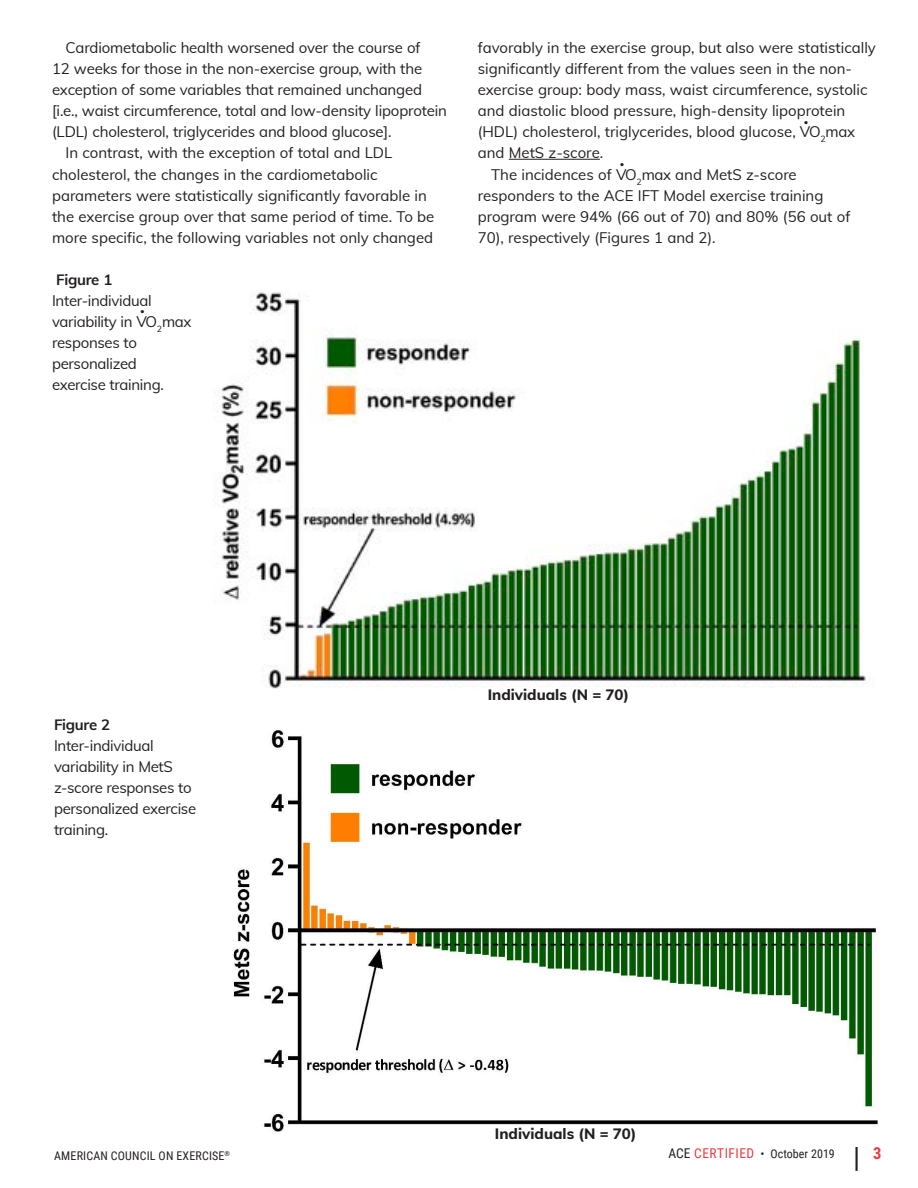
<style>
.page{position:relative;width:918px;height:1188px;background:#fff}
.page>*{position:absolute;margin:0;border:0;box-sizing:border-box;transform-origin:0 0}
.t1{font:27px "Muli";color:#231f20}
.t2{font:700 16.5px "Roboto Condensed";color:#ee3a41}
.t3{font:15px/21.1px "Muli";color:#231f20}
.t4{font:15px/21px "Muli";letter-spacing:-.02em;color:#231f20}
.fig_callouts{font:800 15px "Muli";color:#231f20}
.t5{font:700 15px "Muli";letter-spacing:-.02em;color:#231f20}
.t6{font:12px "Roboto Condensed";letter-spacing:.015em;color:#231f20}
.t7{font:8.7px "Muli";color:#231f20}
.s1{font-size:13.5px}
.s2{font-size:13.5px;color:#ee3a41}
</style>
<div class="page">
<hr style="left:509px;top:159px;width:91px;height:1px;background:#231f20">
<img style="left:233px;top:730px;width:646px;height:402px">
<img style="left:215px;top:292px;width:651px;height:397px">
<p class="t3" style="left:52px;top:36px;width:397px;text-indent:14px">Cardiometabolic health worsened over the course of<br>12 weeks for those in the non-exercise group, with the exception of some variables that remained unchanged [i.e., waist circumference, total and low-density lipoprotein (LDL) cholesterol, triglycerides and blood glucose].</p>
<p class="t3" style="left:52px;top:142px;width:384px;text-indent:14px">In contrast, with the exception of total and LDL cholesterol, the changes in the cardiometabolic parameters were statistically significantly favorable in the exercise group over that same period of time. To be more specific, the following variables not only changed</p>
<p class="t5" style="left:56px;top:268px;width:58px">Figure 1</p>
<p class="t4" style="left:52px;top:289px;width:141px">Inter-individual variability in VO<sub>2</sub>max</p>
<p class="t7" style="left:140px;top:305px;width:6px">•</p>
<p class="t4" style="left:52px;top:331px;width:113px">responses to personalized exercise training.</p>
<p class="t3" style="left:478px;top:36px;width:400px">favorably in the exercise group, but also were statistically significantly different from the values seen in the non&shy;exercise group: body mass, waist circumference, systolic and diastolic blood pressure, high-density lipoprotein (HDL) cholesterol, triglycerides, blood glucose, VO<sub>2</sub>max</p>
<p class="t7" style="left:804px;top:115px;width:6px">•</p>
<p class="t3" style="left:478px;top:142px;width:127px">and MetS z-score.</p>
<p class="t3" style="left:491px;top:163px;width:307px">The incidences of VO<sub>2</sub>max and MetS z-score</p>
<p class="t7" style="left:620px;top:158px;width:6px">•</p>
<p class="t3" style="left:478px;top:184px;width:374px">responders to the ACE IFT Model exercise training program were 94% (66 out of 70) and 80% (56 out of<br>70), respectively (Figures 1 and 2).</p>
<p class="t5" style="left:54px;top:714px;width:58px">Figure 2</p>
<p class="t4" style="left:54px;top:735px;width:144px">Inter-individual variability in MetS z-score responses to personalized exercise training.</p>
<p class="fig_callouts" style="left:488px;top:684px;width:143px">Individuals (N = 70)</p>
<p class="fig_callouts" style="left:495px;top:1123px;width:143px">Individuals (N = 70)</p>
<p class="t6" style="left:668px;top:1146px;width:168px"><span class="s1">ACE</span> <span class="s2">CERTIFIED</span> • October 2019</p>
<h1 class="t1" style="left:853px;top:1137px;width:9px">|</h1>
<p class="t6" style="left:54px;top:1147px;width:177px">AMERICAN COUNCIL ON EXERCISE<sup>®</sup></p>
<p class="t2" style="left:873px;top:1142px;width:10px">3</p>
</div>
